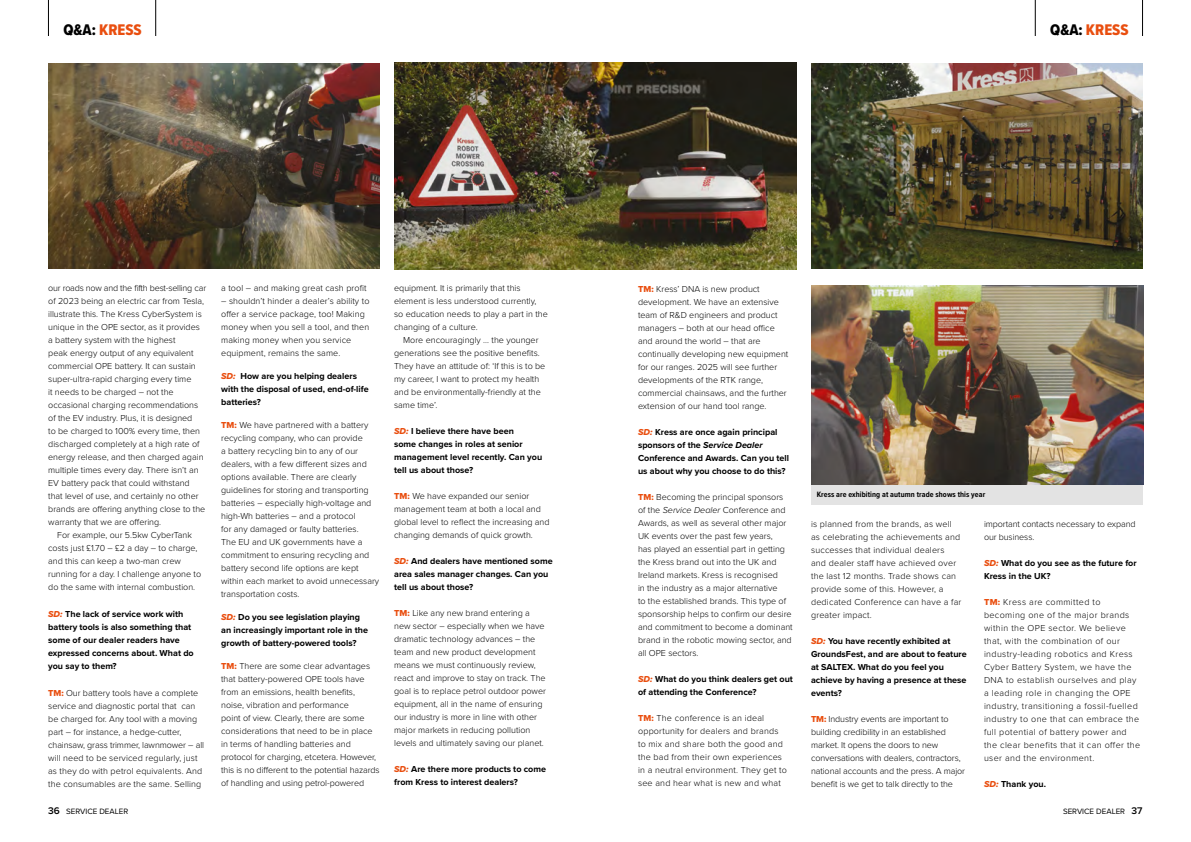
<style>
.page{position:relative;width:1191px;height:842px;background:#fff}
.page>*{position:absolute;margin:0;border:0;box-sizing:border-box;transform-origin:0 0}
.t1{font:16px "Proxima Nova Cond Extrabld";color:#e94e0f}
.t2{font:300 9px/13px "Proxima Nova";color:#000}
.t3{font:700 9px/13px "Proxima Nova";color:#000}
.t4{font:300 9px/13px "Proxima Nova";letter-spacing:.02em;color:#000}
.t5{font:300 9px/13px "Proxima Nova";letter-spacing:.04em;color:#000}
.t6{font:300 9px "Proxima Nova";letter-spacing:-.02em;color:#000}
.t7{font:700 8px "Proxima Nova Cond";letter-spacing:.01em;color:#000}
.t8{font:8px "Proxima Nova";color:#000}
.s1{color:#000}
.s2{font-family:"Proxima Nova Extrabld It";font-weight:400;color:#e94e0f}
.s3{font-family:"Proxima Nova Extrabld";font-weight:400;color:#e94e0f}
.s4{font-style:italic}
.s5{font-weight:600;font-size:10px}
</style>
<div class="page">
<hr style="left:48px;top:0;width:1px;height:36px;background:#000">
<hr style="left:155px;top:0;width:1px;height:36px;background:#000">
<hr style="left:1035px;top:0;width:1px;height:36px;background:#000">
<hr style="left:1142px;top:0;width:1px;height:36px;background:#000">
<img style="left:49px;top:63px;width:331px;height:206px">
<img style="left:811px;top:63px;width:331px;height:206px">
<img style="left:811px;top:286px;width:332px;height:199px">
<img style="left:394px;top:62px;width:403px;height:207px">
<div style="left:811px;top:485px;width:331px;height:20px;background:#e3e3e3"></div>
<h1 class="t1" style="left:63px;top:18px;width:80px"><span class="s1">Q&amp;A:</span> KRESS</h1>
<h1 class="t1" style="left:1050px;top:18px;width:80px"><span class="s1">Q&amp;A:</span> KRESS</h1>
<p class="t6" style="left:48px;top:282px;width:160px">our roads now and the fifth best-selling car</p>
<p class="t2" style="left:48px;top:294px;width:157px">of 2023 being an electric car from Tesla,</p>
<p class="t2" style="left:48px;top:307px;width:155px">illustrate this. The Kress CyberSystem is</p>
<p class="t2" style="left:48px;top:320px;width:153px">unique in the OPE sector, as it provides</p>
<p class="t2" style="left:48px;top:333px;width:129px">a battery system with the highest</p>
<p class="t2" style="left:48px;top:346px;width:147px">peak energy output of any equivalent</p>
<p class="t2" style="left:48px;top:359px;width:149px">commercial OPE battery. It can sustain</p>
<p class="t2" style="left:48px;top:372px;width:145px">super-ultra-rapid charging every time</p>
<p class="t2" style="left:48px;top:385px;width:127px">it needs to be charged – not the</p>
<p class="t2" style="left:48px;top:398px;width:152px">occasional charging recommendations</p>
<p class="t2" style="left:48px;top:411px;width:146px">of the EV industry. Plus, it is designed</p>
<p class="t2" style="left:48px;top:424px;width:153px">to be charged to 100% every time, then</p>
<p class="t2" style="left:48px;top:437px;width:153px">discharged completely at a high rate of</p>
<p class="t2" style="left:48px;top:450px;width:157px">energy release, and then charged again</p>
<p class="t2" style="left:48px;top:463px;width:152px">multiple times every day. There isn’t an</p>
<p class="t2" style="left:48px;top:476px;width:143px">EV battery pack that could withstand</p>
<p class="t2" style="left:48px;top:489px;width:152px">that level of use, and certainly no other</p>
<p class="t2" style="left:48px;top:502px;width:159px">brands are offering anything close to the</p>
<p class="t2" style="left:48px;top:515px;width:115px">warranty that we are offering.</p>
<p class="t2" style="left:57px;top:528px;width:136px">For example, our 5.5kw CyberTank</p>
<p class="t2" style="left:48px;top:541px;width:151px">costs just £1.70 – £2 a day – to charge,</p>
<p class="t2" style="left:48px;top:554px;width:134px">and this can keep a two-man crew</p>
<p class="t2" style="left:48px;top:567px;width:154px">running for a day. I challenge anyone to</p>
<p class="t2" style="left:48px;top:580px;width:149px">do the same with internal combustion.</p>
<p class="t3" style="left:48px;top:607px;width:147px"><span class="s2">SD:</span> The lack of service work with battery tools is also something that some of our dealer readers have expressed concerns about. What do you say to them?</p>
<p class="t2" style="left:48px;top:686px;width:157px"><span class="s3">TM:</span> Our battery tools have a complete service and diagnostic portal that can be charged for. Any tool with a moving part – for instance, a hedge-cutter, chainsaw, grass trimmer, lawnmower – all will need to be serviced regularly, just as they do with petrol equivalents. And the consumables are the same. Selling</p>
<p class="t2" style="left:221px;top:281px;width:147px">a tool – and making great cash profit</p>
<p class="t2" style="left:221px;top:294px;width:150px">– shouldn’t hinder a dealer’s ability to offer a service package, too! Making money when you sell a tool, and then making money when you service equipment, remains the same.</p>
<p class="t3" style="left:221px;top:369px;width:149px"><span class="s2">SD:</span> How are you helping dealers with the disposal of used, end-of-life batteries?</p>
<p class="t2" style="left:221px;top:418px;width:160px"><span class="s3">TM:</span> We have partnered with a battery recycling company, who can provide<br>a battery recycling bin to any of our dealers, with a few different sizes and options available. There are clearly guidelines for storing and transporting batteries – especially high-voltage and high-Wh batteries – and a protocol<br>for any damaged or faulty batteries.<br>The EU and UK governments have a commitment to ensuring recycling and battery second life options are kept within each market to avoid unnecessary transportation costs.</p>
<p class="t3" style="left:221px;top:610px;width:148px"><span class="s2">SD:</span> Do you see legislation playing an increasingly important role in the growth of battery-powered tools?</p>
<p class="t2" style="left:221px;top:659px;width:160px"><span class="s3">TM:</span> There are some clear advantages that battery-powered OPE tools have from an emissions, health benefits, noise, vibration and performance<br>point of view. Clearly, there are some considerations that need to be in place in terms of handling batteries and protocol for charging, etcetera. However, this is no different to the potential hazards of handling and using petrol-powered</p>
<p class="t2" style="left:394px;top:281px;width:155px">equipment. It is primarily that this element is less understood currently, so education needs to play a part in the changing of a culture.</p>
<p class="t2" style="left:394px;top:333px;width:153px;text-indent:9px">More encouragingly … the younger generations see the positive benefits.<br>They have an attitude of: ‘If this is to be my career, I want to protect my health and be environmentally-friendly at the same time’.</p>
<p class="t3" style="left:394px;top:424px;width:150px"><span class="s2">SD:</span> I believe there have been<br>some changes in roles at senior management level recently. Can you tell us about those?</p>
<p class="t2" style="left:394px;top:489px;width:157px"><span class="s3">TM:</span> We have expanded our senior management team at both a local and global level to reflect the increasing and changing demands of quick growth.</p>
<p class="t3" style="left:394px;top:554px;width:160px"><span class="s2">SD:</span> And dealers have mentioned some area sales manager changes. Can you tell us about those?</p>
<p class="t2" style="left:394px;top:606px;width:153px"><span class="s3">TM:</span> Like any new brand entering a new sector – especially when we have dramatic technology advances – the team and new product development means we must continuously review, react and improve to stay on track. The goal is to replace petrol outdoor power equipment, all in the name of ensuring our industry is more in line with other major markets in reducing pollution levels and ultimately saving our planet.</p>
<p class="t3" style="left:394px;top:762px;width:153px"><span class="s2">SD:</span> Are there more products to come from Kress to interest dealers?</p>
<p class="t2" style="left:638px;top:282px;width:152px"><span class="s3">TM:</span> Kress’ DNA is new product development. We have an extensive team of R&amp;D engineers and product managers – both at our head office and around the world – that are continually developing new equipment for our ranges. 2025 will see further developments of the RTK range, commercial chainsaws, and the further extension of our hand tool range.</p>
<p class="t3" style="left:638px;top:426px;width:153px"><span class="s2">SD:</span> Kress are once again principal sponsors of the <span class="s4">Service Dealer </span>Conference and Awards. Can you tell us about why you choose to do this?</p>
<p class="t2" style="left:638px;top:490px;width:156px"><span class="s3">TM:</span> Becoming the principal sponsors of the <span class="s4">Service Dealer</span> Conference and Awards, as well as several other major UK events over the past few years,<br>has played an essential part in getting the Kress brand out into the UK and Ireland markets. Kress is recognised<br>in the industry as a major alternative<br>to the established brands. This type of sponsorship helps to confirm our desire and commitment to become a dominant brand in the robotic mowing sector, and all OPE sectors.</p>
<p class="t3" style="left:638px;top:673px;width:156px"><span class="s2">SD:</span> What do you think dealers get out of attending the Conference?</p>
<p class="t4" style="left:638px;top:711px;width:150px"><span class="s3">TM:</span> The conference is an ideal opportunity for dealers and brands to mix and share both the good and the bad from their own experiences in a neutral environment. They get to see and hear what is new and what</p>
<p class="t7" style="left:816px;top:488px;width:170px">Kress are exhibiting at autumn trade shows this year</p>
<p class="t4" style="left:811px;top:517px;width:152px">is planned from the brands, as well as celebrating the achievements and successes that individual dealers and dealer staff have achieved over the last 12 months. Trade shows can provide some of this. However, a dedicated Conference can have a far greater impact.</p>
<p class="t3" style="left:811px;top:634px;width:157px"><span class="s2">SD:</span> You have recently exhibited at<br>GroundsFest, and are about to feature at SALTEX. What do you feel you achieve by having a presence at these events?</p>
<p class="t2" style="left:811px;top:712px;width:156px"><span class="s3">TM:</span> Industry events are important to building credibility in an established market. It opens the doors to new conversations with dealers, contractors, national accounts and the press. A major benefit is we get to talk directly to the</p>
<p class="t2" style="left:984px;top:517px;width:153px">important contacts necessary to expand our business.</p>
<p class="t3" style="left:984px;top:556px;width:154px"><span class="s2">SD:</span> What do you see as the future for<br>Kress in the UK?</p>
<p class="t5" style="left:984px;top:595px;width:158px"><span class="s3">TM:</span> Kress are committed to becoming one of the major brands within the OPE sector. We believe that, with the combination of our industry-leading robotics and Kress Cyber Battery System, we have the DNA to establish ourselves and play a leading role in changing the OPE industry, transitioning a fossil-fuelled industry to one that can embrace the full potential of battery power and the clear benefits that it can offer the user and the environment.</p>
<p class="t3" style="left:984px;top:777px;width:64px"><span class="s2">SD:</span> Thank you.</p>
<p class="t8" style="left:48px;top:805px;width:82px"><span class="s5">36</span> SERVICE DEALER</p>
<p class="t8" style="left:1063px;top:805px;width:81px">SERVICE DEALER <span class="s5">37</span></p>
</div>
